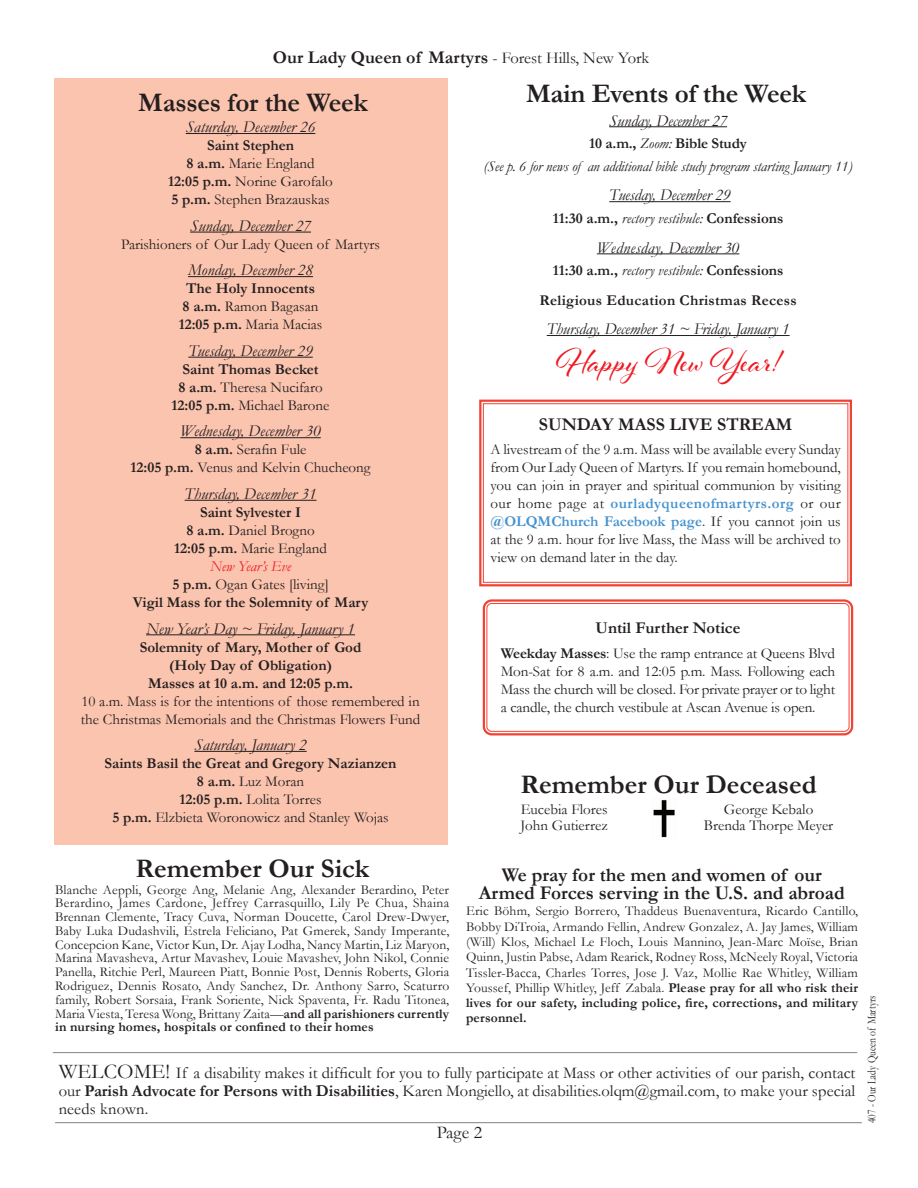
<style>
.page{position:relative;width:918px;height:1188px;background:#fff}
.page>*{position:absolute;margin:0;border:0;box-sizing:border-box;transform-origin:0 0}
.t1{font:36px "Al Fresco";color:#ef1923}
.t2{font:700 27px "Garamond";letter-spacing:-.005em;color:#241f1f}
.t3{font:700 19.5px/18px "Garamond";color:#241f1f;text-align:center}
.t4{font:700 18px "Garamond";color:#241f1f}
.t5{font:18px "Garamond";color:#241f1f}
.t6{font:italic 16.5px "Garamond";color:#241f1f}
.t7{font:16.5px/18px "Garamond";color:#241f1f;text-align:justify}
.t8{font:700 16.5px "Garamond";color:#241f1f}
.t9{font:15px/18px "Garamond";color:#241f1f;text-align:center}
.t10{font:700 15px/18px "Garamond";color:#241f1f;text-align:center}
.t11{font:italic 15px/22.6px "Garamond";letter-spacing:-.01em;color:#241f1f;text-align:center}
.t12{font:700 15px/29.4px "Garamond";letter-spacing:.02em;color:#241f1f;text-align:center}
.t13{font:13.5px/13.8px "Garamond";letter-spacing:.01em;color:#241f1f;text-align:justify}
.t14{font:12px "Garamond";color:#241f1f;scale:.8 1}
.s1{font-weight:400;font-size:16.5px}
.s2{font-weight:700}
.s3{font-weight:400}
.s4{font-weight:400;font-style:italic;color:#ef1923}
.s5{font-weight:700;font-style:normal}
.s6{font-weight:400;font-style:italic}
.s7{font-weight:700;color:#4592cf}
.s8{font-size:21px}
</style>
<div class="page">
<div style="left:54px;top:78px;width:393px;height:767px;background:#fbc4af"></div>
<hr style="left:55px;top:1122px;width:807px;height:1px;background:#838182">
<img style="left:653px;top:800px;width:22px;height:38px">
<hr style="left:53px;top:1052px;width:804px;height:1px;background:#838182">
<hr style="left:186px;top:133px;width:129px;height:1px;background:#241f1f">
<hr style="left:190px;top:232px;width:121px;height:1px;background:#241f1f">
<hr style="left:188px;top:276px;width:125px;height:1px;background:#241f1f">
<hr style="left:188px;top:357px;width:125px;height:1px;background:#241f1f">
<hr style="left:180px;top:437px;width:141px;height:1px;background:#241f1f">
<hr style="left:185px;top:500px;width:132px;height:1px;background:#241f1f">
<hr style="left:146px;top:634px;width:209px;height:1px;background:#241f1f">
<hr style="left:194px;top:751px;width:113px;height:1px;background:#241f1f">
<div style="left:483px;top:599px;width:370px;height:136px;border:2px solid #f24234;border-radius:8px"></div>
<div style="left:487px;top:603px;width:362px;height:129px;border:1px solid #f24234;border-radius:5px"></div>
<hr style="left:609px;top:126px;width:118px;height:1px;background:#241f1f">
<hr style="left:609px;top:201px;width:122px;height:1px;background:#241f1f">
<hr style="left:597px;top:253px;width:142px;height:1px;background:#241f1f">
<hr style="left:547px;top:335px;width:243px;height:1px;background:#241f1f">
<svg style="left:479px;top:399px;width:373px;height:188px"></svg>
<div style="left:483px;top:403px;width:365px;height:180px;border:1px solid #f24234"></div>
<h3 class="t4" style="left:273px;top:45px;width:378px">Our Lady Queen of Martyrs <span class="s1">- Forest Hills, New York</span></h3>
<h2 class="t2" style="left:138px;top:84px;width:231px">Masses for the Week</h2>
<p class="t6" style="left:186px;top:116px;width:131px">Saturday, December 26</p>
<p class="t9" style="left:168px;top:136px;width:166px"><span class="s2">Saint Stephen<br>8 a.m.</span> Marie England<br><span class="s2">12:05 p.m.</span> Norine Garofalo<br><span class="s2">5 p.m.</span> Stephen Brazauskas</p>
<p class="t6" style="left:190px;top:214px;width:122px">Sunday, December 27</p>
<p class="t9" style="left:121px;top:235px;width:261px">Parishioners of Our Lady Queen of Martyrs</p>
<p class="t6" style="left:188px;top:259px;width:127px">Monday, December 28</p>
<p class="t10" style="left:179px;top:280px;width:145px">The Holy Innocents<br>8 a.m. <span class="s3">Ramon Bagasan<br></span>12:05 p.m. <span class="s3">Maria Macias</span></p>
<p class="t6" style="left:188px;top:340px;width:126px">Tuesday, December 29</p>
<p class="t10" style="left:172px;top:360px;width:159px">Saint Thomas Becket<br>8 a.m. <span class="s3">Theresa Nucifaro<br></span>12:05 p.m. <span class="s3">Michael Barone</span></p>
<p class="t6" style="left:180px;top:420px;width:142px">Wednesday, December 30</p>
<p class="t9" style="left:130px;top:440px;width:242px"><span class="s2">8 a.m.</span> Serafin Fule<br><span class="s2">12:05 p.m.</span> Venus and Kelvin Chucheong</p>
<p class="t6" style="left:185px;top:483px;width:133px">Thursday, December 31</p>
<p class="t10" style="left:133px;top:503px;width:237px">Saint Sylvester I<br>8 a.m. <span class="s3">Daniel Brogno<br></span>12:05 p.m. <span class="s3">Marie England<br></span><span class="s4">New Year’s Eve<br></span>5 p.m. <span class="s3">Ogan Gates [living]<br></span>Vigil Mass for the Solemnity of Mary</p>
<p class="t6" style="left:146px;top:617px;width:211px">New Year’s Day ~ Friday, January 1</p>
<p class="t10" style="left:140px;top:638px;width:223px">Solemnity of Mary, Mother of God (Holy Day of Obligation)<br>Masses at 10 a.m. and 12:05 p.m.</p>
<p class="t9" style="left:81px;top:691px;width:341px;text-align:left">10 a.m. Mass is for the intentions of those remembered in the Christmas Memorials and the Christmas Flowers Fund</p>
<p class="t6" style="left:194px;top:734px;width:114px">Saturday, January 2</p>
<p class="t10" style="left:105px;top:754px;width:294px">Saints Basil the Great and Gregory Nazianzen<br>8 a.m. <span class="s3">Luz Moran<br></span>12:05 p.m. <span class="s3">Lolita Torres<br></span>5 p.m. <span class="s3">Elzbieta Woronowicz and Stanley Wojas</span></p>
<h2 class="t2" style="left:526px;top:75px;width:282px">Main Events of the Week</h2>
<p class="t6" style="left:609px;top:109px;width:119px">Sunday, December 27</p>
<p class="t11" style="left:484px;top:132px;width:370px"><span class="s5">10 a.m.,</span> Zoom: <span class="s5">Bible Study<br></span>(See p. 6 for news of an additional bible study program starting January 11)</p>
<p class="t6" style="left:609px;top:184px;width:123px">Tuesday, December 29</p>
<p class="t10" style="left:553px;top:209px;width:232px">11:30 a.m., <span class="s6">rectory vestibule:</span> Confessions</p>
<p class="t6" style="left:597px;top:236px;width:144px">Wednesday, December 30</p>
<p class="t12" style="left:540px;top:256px;width:259px">11:30 a.m., <span class="s6">rectory vestibule:</span> Confessions<br>Religious Education Christmas Recess</p>
<p class="t6" style="left:547px;top:318px;width:244px">Thursday, December 31 ~ Friday, January 1</p>
<h1 class="t1" style="left:556px;top:337px;width:225px">Happy New Year!</h1>
<h3 class="t4" style="left:539px;top:412px;width:255px">SUNDAY MASS LIVE STREAM</h3>
<p class="t9" style="left:490px;top:440px;width:352px;text-align:justify">A livestream of the 9 a.m. Mass will be available every Sunday from Our Lady Queen of Martyrs. If you remain homebound, you can join in prayer and spiritual communion by visiting our home page at <span class="s7">ourladyqueenofmartyrs.org</span> or our <span class="s7">@OLQMChurch Facebook page</span>. If you cannot join us at the 9 a.m. hour for live Mass, the Mass will be archived to view on demand later in the day.</p>
<p class="t8" style="left:596px;top:617px;width:146px">Until Further Notice</p>
<p class="t9" style="left:501px;top:644px;width:336px;text-align:justify"><span class="s2">Weekday Masses</span>: Use the ramp entrance at Queens Blvd Mon-Sat for 8 a.m. and 12:05 p.m. Mass. Following each Mass the church will be closed. For private prayer or to light a candle, the church vestibule at Ascan Avenue is open.</p>
<h2 class="t2" style="left:520px;top:766px;width:298px">Remember Our Deceased</h2>
<p class="t9" style="left:521px;top:800px;width:89px;line-height:16.5px;text-align:left">Eucebia Flores<br>John Gutierrez</p>
<p class="t9" style="left:704px;top:800px;width:131px;line-height:16.5px">George Kebalo<br>Brenda Thorpe Meyer</p>
<h2 class="t2" style="left:135px;top:851px;width:235px">Remember Our Sick</h2>
<p class="t13" style="left:55px;top:882px;width:396px">Blanche Aeppli, George Ang, Melanie Ang, Alexander Berardino, Peter Berardino, James Cardone, Jeffrey Carrasquillo, Lily Pe Chua, Shaina Brennan Clemente, Tracy Cuva, Norman Doucette, Carol Drew-Dwyer, Baby Luka Dudashvili, Estrela Feliciano, Pat Gmerek, Sandy Imperante, Concepcion Kane, Victor Kun, Dr. Ajay Lodha, Nancy Martin, Liz Maryon, Marina Mavasheva, Artur Mavashev, Louie Mavashev, John Nikol, Connie Panella, Ritchie Perl, Maureen Piatt, Bonnie Post, Dennis Roberts, Gloria Rodriguez, Dennis Rosato, Andy Sanchez, Dr. Anthony Sarro, Scaturro family, Robert Sorsaia, Frank Soriente, Nick Spaventa, Fr. Radu Titonea, Maria Viesta, Teresa Wong, Brittany Zaita—<span class="s2">and all parishioners currently in nursing homes, hospitals or confined to their homes</span></p>
<p class="t7" style="left:59px;top:1063px;width:798px"><span class="s8">WELCOME!</span> If a disability makes it difficult for you to fully participate at Mass or other activities of our parish, contact our <span class="s2">Parish Advocate for Persons with Disabilities</span>, Karen Mongiello, at disabilities.olqm@gmail.com, to make your special needs known.</p>
<h3 class="t3" style="left:479px;top:866px;width:368px">We pray for the men and women of our<br>Armed Forces serving in the U.S. and abroad</h3>
<p class="t13" style="left:466px;top:903px;width:394px;line-height:15.3px">Eric Böhm, Sergio Borrero, Thaddeus Buenaventura, Ricardo Cantillo, Bobby DiTroia, Armando Fellin, Andrew Gonzalez, A. Jay James, William (Will) Klos, Michael Le Floch, Louis Mannino, Jean-Marc Moïse, Brian Quinn, Justin Pabse, Adam Rearick, Rodney Ross, McNeely Royal, Victoria Tissler-Bacca, Charles Torres, Jose J. Vaz, Mollie Rae Whitley, William Youssef, Phillip Whitley, Jeff Zabala. <span class="s2">Please pray for all who risk their lives for our safety, including police, fire, corrections, and military personnel.</span></p>
<h3 class="t5" style="left:437px;top:1120px;width:47px">Page 2</h3>
<p class="t14" style="left:864px;top:1123px;width:161px;rotate:-90deg">407 - Our Lady Queen of Martyrs</p>
</div>
